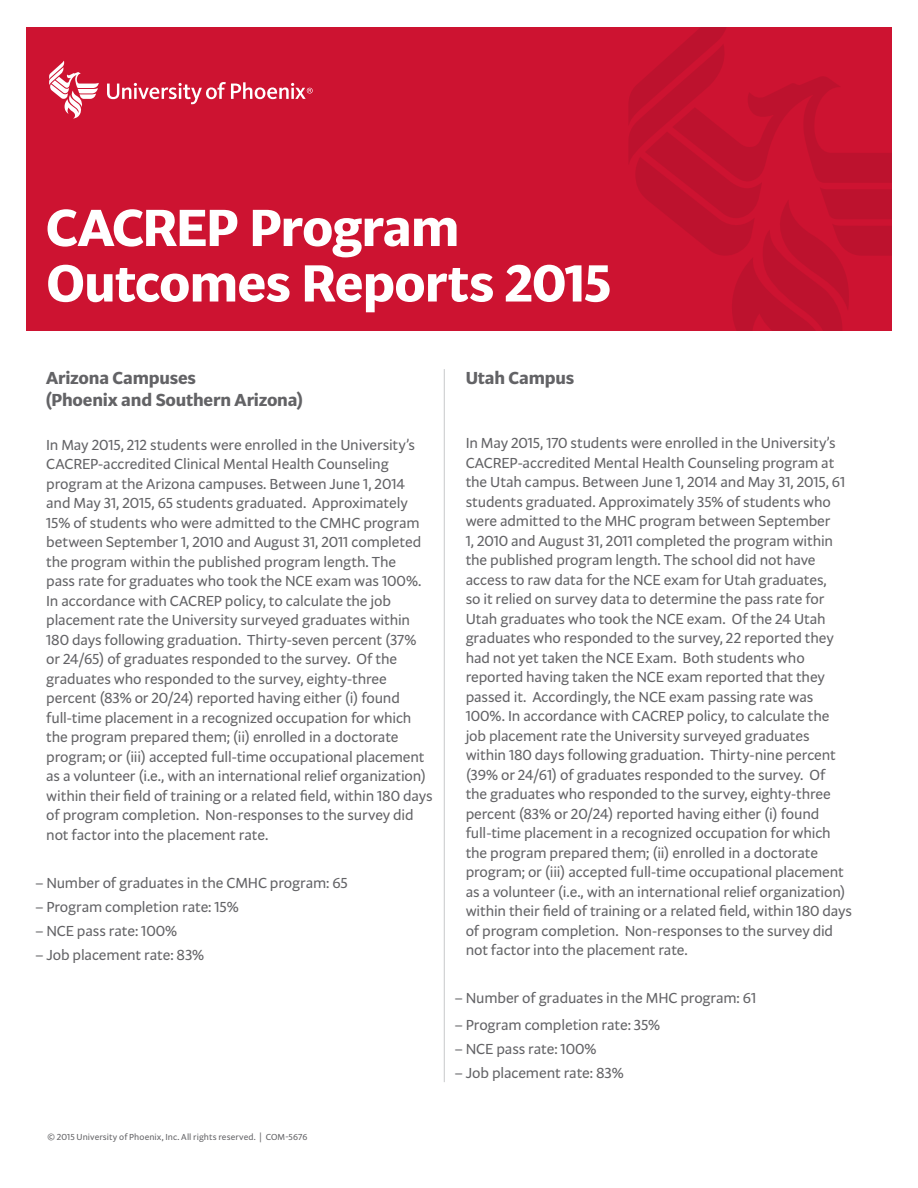
<style>
.page{position:relative;width:918px;height:1188px;background:#fff}
.page>*{position:absolute;margin:0;border:0;box-sizing:border-box;transform-origin:0 0}
.t1{font:700 54px/55.5px "Phoenix Sans";letter-spacing:-.02em;color:#fff}
.Topic{font:700 18px/22.5px "Phoenix Sans";letter-spacing:-.01em;color:#636366}
.Body{font:15px/19.5px "Phoenix Sans";letter-spacing:-.01em;color:#636366}
.Bullets{font:15px "Phoenix Sans";letter-spacing:-.01em;color:#636366}
.Legal{font:9px "Phoenix Sans";letter-spacing:.01em;color:#636366}
</style>
<div class="page">
<div style="left:26px;top:27px;width:865px;height:304px;background:#cd1331"></div>
<svg style="left:629px;top:27px;width:262px;height:304px"></svg>
<svg style="left:49px;top:61px;width:50px;height:58px"></svg>
<svg style="left:107px;top:82px;width:206px;height:22px"></svg>
<hr style="left:444px;top:369px;width:1px;height:713px;background:#c7c8ca">
<p class="t1" style="left:46px;top:194px;width:567px">CACREP Program<br>Outcomes Reports 2015</p>
<p class="Topic" style="left:45px;top:364px;width:260px">Arizona Campuses<br>(Phoenix and Southern Arizona)</p>
<p class="Body" style="left:46px;top:433px;width:388px">In May 2015, 212 students were enrolled in the University’s CACREP-accredited Clinical Mental Health Counseling program at the Arizona campuses. Between June 1, 2014 and May 31, 2015, 65 students graduated. Approximately 15% of students who were admitted to the CMHC program between September 1, 2010 and August 31, 2011 completed the program within the published program length. The<br>pass rate for graduates who took the NCE exam was 100%.<br>In accordance with CACREP policy, to calculate the job placement rate the University surveyed graduates within 180 days following graduation. Thirty-seven percent (37% or 24/65) of graduates responded to the survey. Of the graduates who responded to the survey, eighty-three percent (83% or 20/24) reported having either (i) found full-time placement in a recognized occupation for which the program prepared them; (ii) enrolled in a doctorate program; or (iii) accepted full-time occupational placement as a volunteer (i.e., with an international relief organization) within their field of training or a related field, within 180 days of program completion. Non-responses to the survey did not factor into the placement rate.</p>
<p class="Bullets" style="left:35px;top:871px;width:314px">– Number of graduates in the CMHC program: 65</p>
<p class="Bullets" style="left:35px;top:895px;width:205px">– Program completion rate: 15%</p>
<p class="Bullets" style="left:35px;top:919px;width:143px">– NCE pass rate: 100%</p>
<p class="Bullets" style="left:35px;top:943px;width:170px">– Job placement rate: 83%</p>
<p class="Legal" style="left:48px;top:1130px;width:261px">© 2015 University of Phoenix, Inc. All rights reserved. | COM-5676</p>
<p class="Topic" style="left:466px;top:364px;width:110px">Utah Campus</p>
<p class="Body" style="left:466px;top:432px;width:388px">In May 2015, 170 students were enrolled in the University’s CACREP-accredited Mental Health Counseling program at the Utah campus. Between June 1, 2014 and May 31, 2015, 61 students graduated. Approximately 35% of students who were admitted to the MHC program between September<br>1, 2010 and August 31, 2011 completed the program within the published program length. The school did not have access to raw data for the NCE exam for Utah graduates,<br>so it relied on survey data to determine the pass rate for Utah graduates who took the NCE exam. Of the 24 Utah graduates who responded to the survey, 22 reported they had not yet taken the NCE Exam. Both students who reported having taken the NCE exam reported that they passed it. Accordingly, the NCE exam passing rate was 100%. In accordance with CACREP policy, to calculate the job placement rate the University surveyed graduates within 180 days following graduation. Thirty-nine percent (39% or 24/61) of graduates responded to the survey. Of<br>the graduates who responded to the survey, eighty-three percent (83% or 20/24) reported having either (i) found full-time placement in a recognized occupation for which the program prepared them; (ii) enrolled in a doctorate program; or (iii) accepted full-time occupational placement as a volunteer (i.e., with an international relief organization) within their field of training or a related field, within 180 days of program completion. Non-responses to the survey did not factor into the placement rate.</p>
<p class="Bullets" style="left:455px;top:986px;width:303px">– Number of graduates in the MHC program: 61</p>
<p class="Bullets" style="left:455px;top:1013px;width:207px">– Program completion rate: 35%</p>
<p class="Bullets" style="left:455px;top:1037px;width:143px">– NCE pass rate: 100%</p>
<p class="Bullets" style="left:455px;top:1061px;width:170px">– Job placement rate: 83%</p>
</div>
